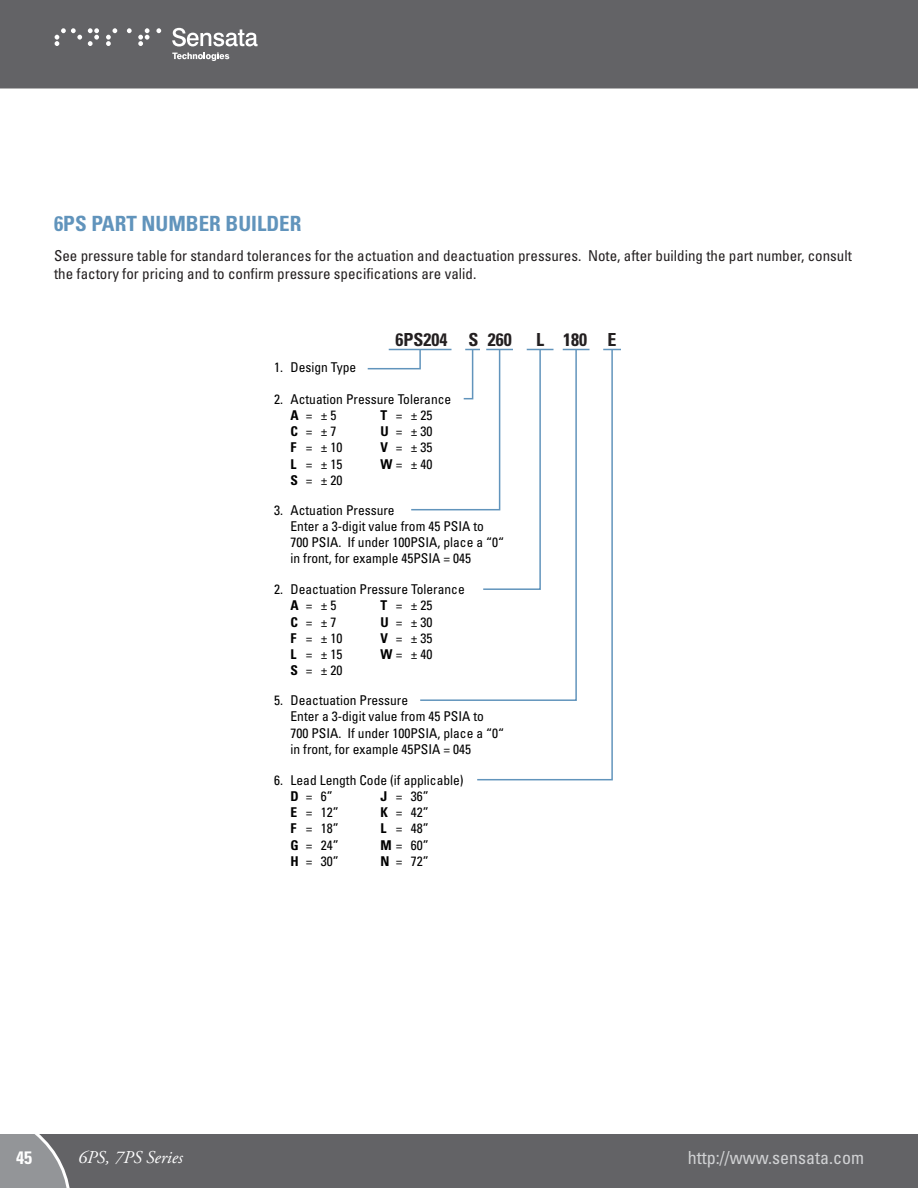
<style>
.page{position:relative;width:918px;height:1188px;background:#fff}
.page>*{position:absolute;margin:0;border:0;box-sizing:border-box;transform-origin:0 0}
.t1{font:700 condensed 21px "Univers";color:#6194bc}
.t2{font:condensed 18px "Univers";color:#d1d2d4}
.Black_Text{font:700 condensed 18px "Univers";color:#231f20}
.t3{font:italic 18px "Adobe Garamond Pro";color:#fff}
.t4{font:700 condensed 18px "Univers";color:#fff}
.t5{font:condensed 15px/18px "Univers";color:#231f20}
.Black_Text-2{font:condensed 13.5px/16.2px "Univers";color:#000}
.s1{font-weight:700}
</style>
<div class="page">
<svg style="left:477px;top:348px;width:137px;height:433px"></svg>
<svg style="left:420px;top:348px;width:158px;height:354px"></svg>
<svg style="left:367px;top:348px;width:186px;height:243px"></svg>
<div style="left:0;top:0;width:918px;height:89px;background:#636366"></div>
<div style="left:73px;top:1134px;width:845px;height:54px;background:#636366"></div>
<svg style="left:0;top:1134px;width:73px;height:54px"></svg>
<svg style="left:172px;top:28px;width:86px;height:33px"></svg>
<svg style="left:88px;top:28px;width:11px;height:18px"></svg>
<svg style="left:106px;top:28px;width:11px;height:18px"></svg>
<svg style="left:138px;top:28px;width:12px;height:18px"></svg>
<svg style="left:156px;top:28px;width:5px;height:5px"></svg>
<svg style="left:55px;top:28px;width:27px;height:18px"></svg>
<svg style="left:127px;top:28px;width:5px;height:5px"></svg>
<p class="t1" style="left:54px;top:211px;width:249px">6PS PART NUMBER BUILDER</p>
<p class="t5" style="left:54px;top:246px;width:799px">See pressure table for standard tolerances for the actuation and deactuation pressures. Note, after building the part number, consult the factory for pricing and to confirm pressure specifications are valid.</p>
<p class="Black_Text" style="left:396px;top:328px;width:53px">6PS204</p>
<p class="Black_Text" style="left:468px;top:328px;width:12px">S</p>
<p class="Black_Text" style="left:488px;top:328px;width:25px">260</p>
<p class="Black_Text" style="left:608px;top:328px;width:10px">E</p>
<p class="Black_Text" style="left:536px;top:328px;width:9px">L</p>
<p class="Black_Text" style="left:563px;top:328px;width:25px">180</p>
<p class="Black_Text-2" style="left:274px;top:359px;width:83px">1. Design Type</p>
<p class="Black_Text-2" style="left:274px;top:391px;width:178px">2. Actuation Pressure Tolerance</p>
<p class="Black_Text-2" style="left:291px;top:407px;width:48px"><span class="s1">A</span> = ±5</p>
<p class="Black_Text-2" style="left:291px;top:423px;width:54px"><span class="s1">C</span> = ±7<br><span class="s1">F</span>=± 10</p>
<p class="Black_Text-2" style="left:291px;top:455px;width:54px"><span class="s1">L</span> = ± 15</p>
<p class="Black_Text-2" style="left:291px;top:472px;width:54px"><span class="s1">S</span>=± 20</p>
<p class="Black_Text-2" style="left:381px;top:407px;width:54px"><span class="s1">T</span> = ± 25<br><span class="s1">U</span> = ± 30</p>
<p class="Black_Text-2" style="left:381px;top:439px;width:54px"><span class="s1">V</span> = ± 35</p>
<p class="Black_Text-2" style="left:381px;top:455px;width:54px"><span class="s1">W</span>= ± 40</p>
<p class="Black_Text-2" style="left:274px;top:502px;width:122px">3. Actuation Pressure</p>
<p class="Black_Text-2" style="left:291px;top:518px;width:215px">Enter a 3-digit value from 45 PSIA to<br>700 PSIA. If under 100PSIA, place a “0“ in front, for example 45PSIA = 045</p>
<p class="Black_Text-2" style="left:274px;top:581px;width:192px">2. Deactuation Pressure Tolerance</p>
<p class="Black_Text-2" style="left:291px;top:597px;width:48px"><span class="s1">A</span> = ±5</p>
<p class="Black_Text-2" style="left:291px;top:614px;width:54px"><span class="s1">C</span> = ±7<br><span class="s1">F</span>=± 10</p>
<p class="Black_Text-2" style="left:291px;top:646px;width:54px"><span class="s1">L</span> = ± 15</p>
<p class="Black_Text-2" style="left:291px;top:662px;width:54px"><span class="s1">S</span>=± 20</p>
<p class="Black_Text-2" style="left:381px;top:597px;width:54px"><span class="s1">T</span> = ± 25<br><span class="s1">U</span> = ± 30</p>
<p class="Black_Text-2" style="left:381px;top:630px;width:54px"><span class="s1">V</span> = ± 35</p>
<p class="Black_Text-2" style="left:381px;top:646px;width:54px"><span class="s1">W</span>= ± 40</p>
<p class="Black_Text-2" style="left:274px;top:692px;width:135px">5. Deactuation Pressure</p>
<p class="Black_Text-2" style="left:291px;top:708px;width:215px">Enter a 3-digit value from 45 PSIA to<br>700 PSIA. If under 100PSIA, place a “0“ in front, for example 45PSIA = 045</p>
<p class="Black_Text-2" style="left:274px;top:772px;width:191px">6. Lead Length Code (if applicable)</p>
<p class="Black_Text-2" style="left:291px;top:788px;width:44px"><span class="s1">D</span>=6”</p>
<p class="Black_Text-2" style="left:291px;top:804px;width:50px"><span class="s1">E</span> = 12”<br><span class="s1">F</span> = 18”</p>
<p class="Black_Text-2" style="left:291px;top:836px;width:50px"><span class="s1">G</span> = 24”</p>
<p class="Black_Text-2" style="left:291px;top:853px;width:50px"><span class="s1">H</span> = 30”</p>
<p class="Black_Text-2" style="left:381px;top:788px;width:50px"><span class="s1">J</span> = 36”<br><span class="s1">K</span> = 42”</p>
<p class="Black_Text-2" style="left:381px;top:820px;width:50px"><span class="s1">L</span> = 48”</p>
<p class="Black_Text-2" style="left:381px;top:836px;width:50px"><span class="s1">M</span> = 60”</p>
<p class="Black_Text-2" style="left:381px;top:853px;width:50px"><span class="s1">N</span> = 72”</p>
<p class="t4" style="left:16px;top:1147px;width:17px">45</p>
<p class="t3" style="left:78px;top:1146px;width:106px">6PS, 7PS Series</p>
<p class="t2" style="left:688px;top:1146px;width:178px">http://www.sensata.com</p>
</div>
